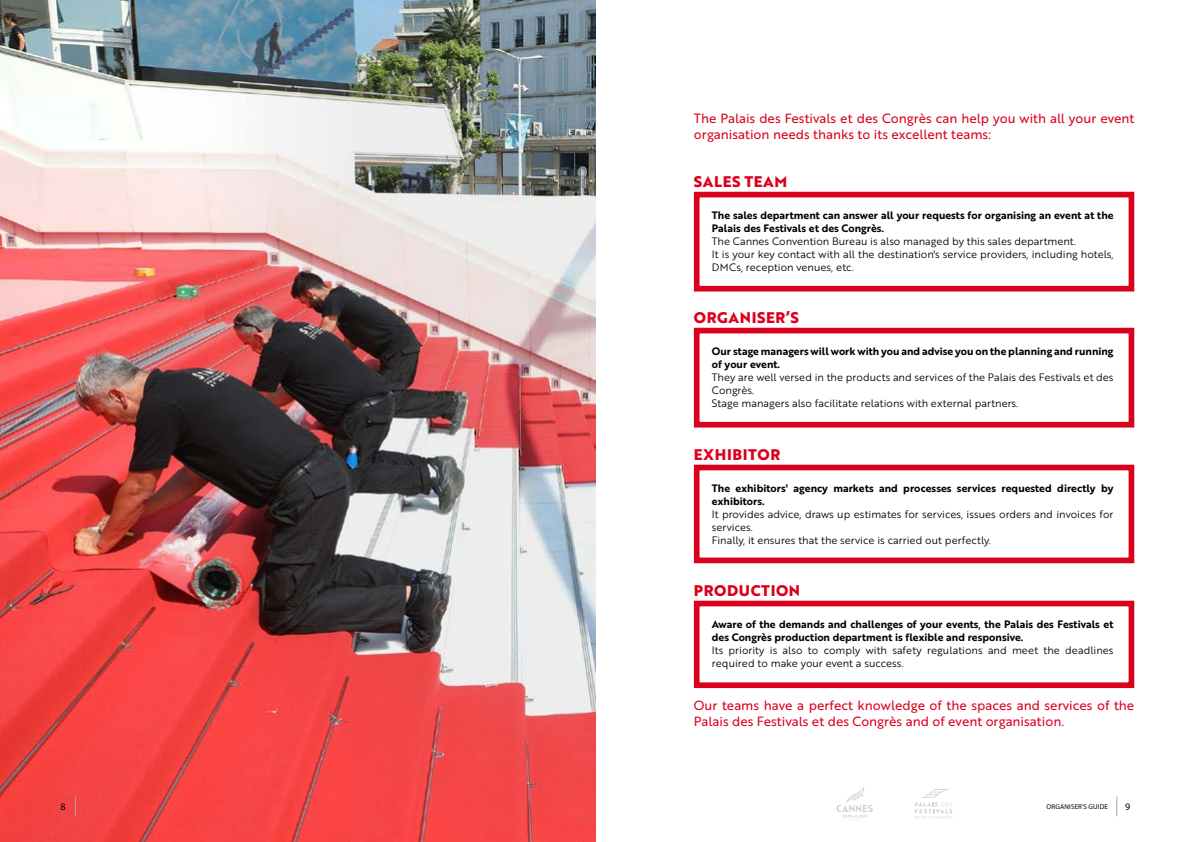
<style>
.page{position:relative;width:1191px;height:842px;background:#fff}
.page>*{position:absolute;margin:0;border:0;box-sizing:border-box;transform-origin:0 0}
.t1{font:700 15px "Brother 1816 Extra";letter-spacing:.04em;color:#db001c}
.t2{font:13px/16px "Brother 1816 Regular";color:#db001c}
.t3{font:10.5px/13px "Brother 1816 Book";color:#000}
.t4{font:10.5px/13px "Brother 1816 Bold";color:#000}
.t5{font:10px "Myriad Pro";color:#000}
.t6{font:7px "Myriad Pro";letter-spacing:.02em;color:#000}
</style>
<div class="page">
<img style="left:0;top:0;width:595px;height:842px">
<div style="left:694px;top:328px;width:440px;height:99px;border:6px solid #db001c"></div>
<div style="left:694px;top:465px;width:440px;height:98px;border:6px solid #db001c"></div>
<div style="left:694px;top:601px;width:440px;height:87px;border:6px solid #db001c"></div>
<div style="left:694px;top:192px;width:440px;height:99px;border:6px solid #db001c"></div>
<svg style="left:75px;top:797px;width:1px;height:19px"></svg>
<svg style="left:1116px;top:797px;width:1px;height:19px"></svg>
<svg style="left:915px;top:789px;width:37px;height:30px"></svg>
<svg style="left:836px;top:787px;width:37px;height:33px"></svg>
<p class="t2" style="left:694px;top:110px;width:442px">The Palais des Festivals et des Congrès can help you with all your event organisation needs thanks to its excellent teams:</p>
<h1 class="t1" style="left:694px;top:170px;width:95px">SALES TEAM</h1>
<p class="t4" style="left:712px;top:208px;width:403px">The sales department can answer all your requests for organising an event at the<br>Palais des Festivals et des Congrès.</p>
<p class="t3" style="left:712px;top:234px;width:403px">The Cannes Convention Bureau is also managed by this sales department.<br>It is your key contact with all the destination's service providers, including hotels,<br>DMCs, reception venues, etc.</p>
<h1 class="t1" style="left:694px;top:306px;width:107px">ORGANISER’S</h1>
<p class="t4" style="left:712px;top:344px;width:403px">Our stage managers will work with you and advise you on the planning and running of your event.</p>
<p class="t3" style="left:712px;top:370px;width:403px">They are well versed in the products and services of the Palais des Festivals et des<br>Congrès.<br>Stage managers also facilitate relations with external partners.</p>
<h1 class="t1" style="left:694px;top:443px;width:88px">EXHIBITOR</h1>
<p class="t4" style="left:712px;top:481px;width:403px">The exhibitors' agency markets and processes services requested directly by exhibitors.</p>
<p class="t3" style="left:712px;top:507px;width:403px">It provides advice, draws up estimates for services, issues orders and invoices for services.<br>Finally, it ensures that the service is carried out perfectly.</p>
<h1 class="t1" style="left:694px;top:579px;width:108px">PRODUCTION</h1>
<p class="t4" style="left:712px;top:617px;width:403px">Aware of the demands and challenges of your events, the Palais des Festivals et des Congrès production department is flexible and responsive.</p>
<p class="t3" style="left:712px;top:643px;width:403px">Its priority is also to comply with safety regulations and meet the deadlines required to make your event a success.</p>
<p class="t2" style="left:694px;top:697px;width:442px">Our teams have a perfect knowledge of the spaces and services of the<br>Palais des Festivals et des Congrès and of event organisation.</p>
<p class="t5" style="left:61px;top:801px;width:7px">8</p>
<p class="t6" style="left:1046px;top:802px;width:63px">ORGANISER'S GUIDE</p>
<p class="t5" style="left:1125px;top:801px;width:7px">9</p>
</div>
